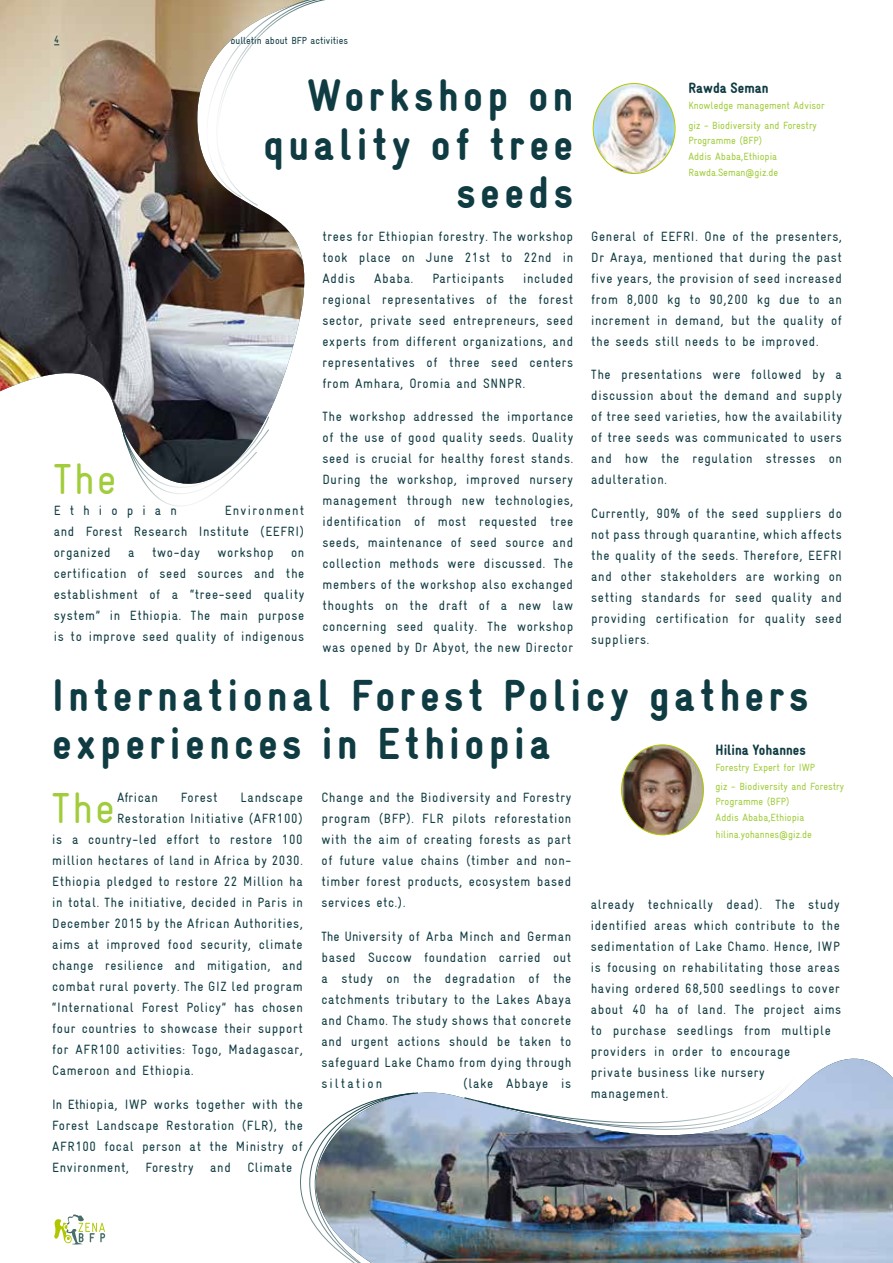
<style>
.page{position:relative;width:893px;height:1263px;background:#fff}
.page>*{position:absolute;margin:0;border:0;box-sizing:border-box;transform-origin:0 0}
.t1{font:900 condensed 45.3px/48.4px "Gravur";letter-spacing:.1em;color:#0f3b42;text-align:right}
.t2{font:condensed 43.65px "Gravur";letter-spacing:.05em;color:#a1cc3b}
.t3{font:900 condensed 15px "Gravur";color:#0f3b42}
.t4{font:condensed 13.5px/21px "Gravur";letter-spacing:.05em;color:#0f3b42;text-align:justify}
.t5{font:condensed 13.5px "Gravur";letter-spacing:.675em;color:#0f3b42}
.t6{font:condensed 10.5px/16.2px "Gravur";color:#a1cc3b}
.t7{font:condensed 10.5px "Gravur";color:#0f3b42}
.t8{font:condensed 10.35px "Gravur";color:#0f3b42}
.s1{font-weight:900}
</style>
<div class="page">
<svg style="left:54px;top:1214px;width:51px;height:31px"></svg>
<img style="left:0;top:0;width:305px;height:427px">
<img style="left:593px;top:84px;width:82px;height:89px">
<img style="left:622px;top:745px;width:81px;height:90px">
<svg style="left:121px;top:416px;width:148px;height:90px"></svg>
<svg style="left:205px;top:0;width:120px;height:206px"></svg>
<img style="left:419px;top:1059px;width:474px;height:204px">
<svg style="left:300px;top:1092px;width:119px;height:171px"></svg>
<img style="left:464px;top:1076px;width:331px;height:93px">
<p class="t7" style="left:54px;top:34px;width:7px">4</p>
<p class="t8" style="left:102px;top:34px;width:247px"><span class="s1">Zena BFP</span> is a free information bulletin about BFP activities</p>
<h1 class="t1" style="left:263px;top:72px;width:311px">Workshop on quality of tree seeds</h1>
<h2 class="t2" style="left:54px;top:454px;width:64px">The</h2>
<p class="t5" style="left:54px;top:503px;width:125px">Ethiopian</p>
<p class="t4" style="left:54px;top:500px;width:252px;text-indent:171px">Environment and Forest Research Institute (EEFRI) organized</p>
<p class="t4" style="left:128px;top:542px;width:8px">a</p>
<p class="t4" style="left:152px;top:542px;width:49px">two-day</p>
<p class="t4" style="left:217px;top:542px;width:58px">workshop</p>
<p class="t4" style="left:54px;top:542px;width:252px;text-indent:237px">on certification of seed sources and the establishment of a “tree-seed quality system” in Ethiopia. The main purpose is to improve seed quality of indigenous</p>
<p class="t4" style="left:322px;top:225px;width:252px">trees for Ethiopian forestry. The workshop took place on June 21st to 22nd in Addis</p>
<p class="t4" style="left:322px;top:267px;width:252px;text-indent:201px">included regional representatives of the forest sector, private seed entrepreneurs, seed experts from different organizations, and representatives of three seed centers from Amhara, Oromia and SNNPR.</p>
<p class="t4" style="left:322px;top:406px;width:252px">The workshop addressed the importance of the use of good quality seeds. Quality seed is crucial for healthy forest stands.<br>During the workshop, improved nursery management through new technologies, identification of most requested tree seeds, maintenance of seed source and collection methods were discussed. The members of the workshop also exchanged thoughts on the draft of a new law concerning seed quality. The workshop was opened by Dr Abyot, the new Director</p>
<p class="t4" style="left:374px;top:267px;width:41px">Ababa.</p>
<p class="t4" style="left:432px;top:267px;width:73px">Participants</p>
<p class="t3" style="left:688px;top:80px;width:82px">Rawda Seman</p>
<p class="t6" style="left:688px;top:96px;width:138px;line-height:19.2px">Knowledge management Advisor giz - Biodiversity and Forestry</p>
<p class="t6" style="left:688px;top:132px;width:91px">Programme (BFP)<br>Addis Ababa,Ethiopia<br>Rawda.Seman@giz.de</p>
<p class="t4" style="left:591px;top:225px;width:252px">General of EEFRI. One of the presenters, Dr Araya, mentioned that during the past five years, the provision of seed increased from 8,000 kg to 90,200 kg due to an increment in demand, but the quality of the seeds still needs to be improved.</p>
<p class="t4" style="left:591px;top:364px;width:252px">The presentations were followed by a discussion about the demand and supply of tree seed varieties, how the availability of tree seeds was communicated to users and how the regulation stresses on adulteration.</p>
<p class="t4" style="left:591px;top:503px;width:252px">Currently, 90% of the seed suppliers do not pass through quarantine, which affects the quality of the seeds. Therefore, EEFRI and other stakeholders are working on setting standards for seed quality and providing certification for quality seed suppliers.</p>
<h1 class="t1" style="left:52px;top:671px;width:758px;text-align:left">International Forest Policy gathers experiences in Ethiopia</h1>
<h2 class="t2" style="left:52px;top:783px;width:64px">The</h2>
<p class="t4" style="left:117px;top:787px;width:42px">African</p>
<p class="t4" style="left:181px;top:787px;width:38px">Forest</p>
<p class="t4" style="left:241px;top:787px;width:64px">Landscape</p>
<p class="t3" style="left:716px;top:741px;width:92px">Hilina Yohannes</p>
<p class="t6" style="left:716px;top:758px;width:130px;line-height:19.2px">Forestry Expert for IWP<br>giz - Biodiversity and Forestry</p>
<p class="t6" style="left:716px;top:793px;width:98px">Programme (BFP)<br>Addis Ababa,Ethiopia hilina.yohannes@giz.de</p>
<p class="t4" style="left:321px;top:787px;width:251px">Change and the Biodiversity and Forestry program (BFP). FLR pilots reforestation with the aim of creating forests as part of future value chains (timber and non&shy;timber forest products, ecosystem based services etc.).</p>
<p class="t4" style="left:321px;top:926px;width:251px">The University of Arba Minch and German based Succow foundation carried out a study on the degradation of the catchments tributary to the Lakes Abaya and Chamo. The study shows that concrete and urgent actions should be taken to safeguard Lake Chamo from dying through siltation</p>
<p class="t4" style="left:117px;top:808px;width:187px">Restoration Initiative (AFR100)</p>
<p class="t4" style="left:52px;top:829px;width:252px">is a country-led effort to restore 100</p>
<p class="t4" style="left:52px;top:850px;width:252px">million hectares of land in Africa by 2030.</p>
<p class="t4" style="left:52px;top:871px;width:252px">Ethiopia pledged to restore 22 Million ha</p>
<p class="t4" style="left:52px;top:892px;width:252px">in total. The initiative, decided in Paris in</p>
<p class="t4" style="left:52px;top:913px;width:252px">December 2015 by the African Authorities,</p>
<p class="t4" style="left:52px;top:934px;width:252px">aims at improved food security, climate</p>
<p class="t4" style="left:52px;top:955px;width:252px">change resilience and mitigation, and</p>
<p class="t4" style="left:52px;top:976px;width:252px">combat rural poverty. The GIZ led program</p>
<p class="t4" style="left:52px;top:997px;width:252px">“International Forest Policy” has chosen</p>
<p class="t4" style="left:52px;top:1018px;width:252px">four countries to showcase their support</p>
<p class="t4" style="left:52px;top:1039px;width:252px">for AFR100 activities: Togo, Madagascar,</p>
<p class="t4" style="left:52px;top:1060px;width:143px">Cameroon and Ethiopia.</p>
<p class="t4" style="left:52px;top:1094px;width:252px">In Ethiopia, IWP works together with the Forest Landscape Restoration (FLR), the AFR100 focal person at the Ministry of Environment, Forestry and Climate</p>
<p class="t4" style="left:591px;top:894px;width:252px;text-align:left">already technically dead). The study identified areas which contribute to the sedimentation of Lake Chamo. Hence, IWP is focusing on rehabilitating those areas having ordered 68,500 seedlings to cover about 40 ha of land. The project aims to purchase seedlings from multiple providers in order to encourage<br>private business like nursery management.</p>
<p class="t4" style="left:463px;top:1073px;width:109px">(lake Abbaye is</p>
</div>
